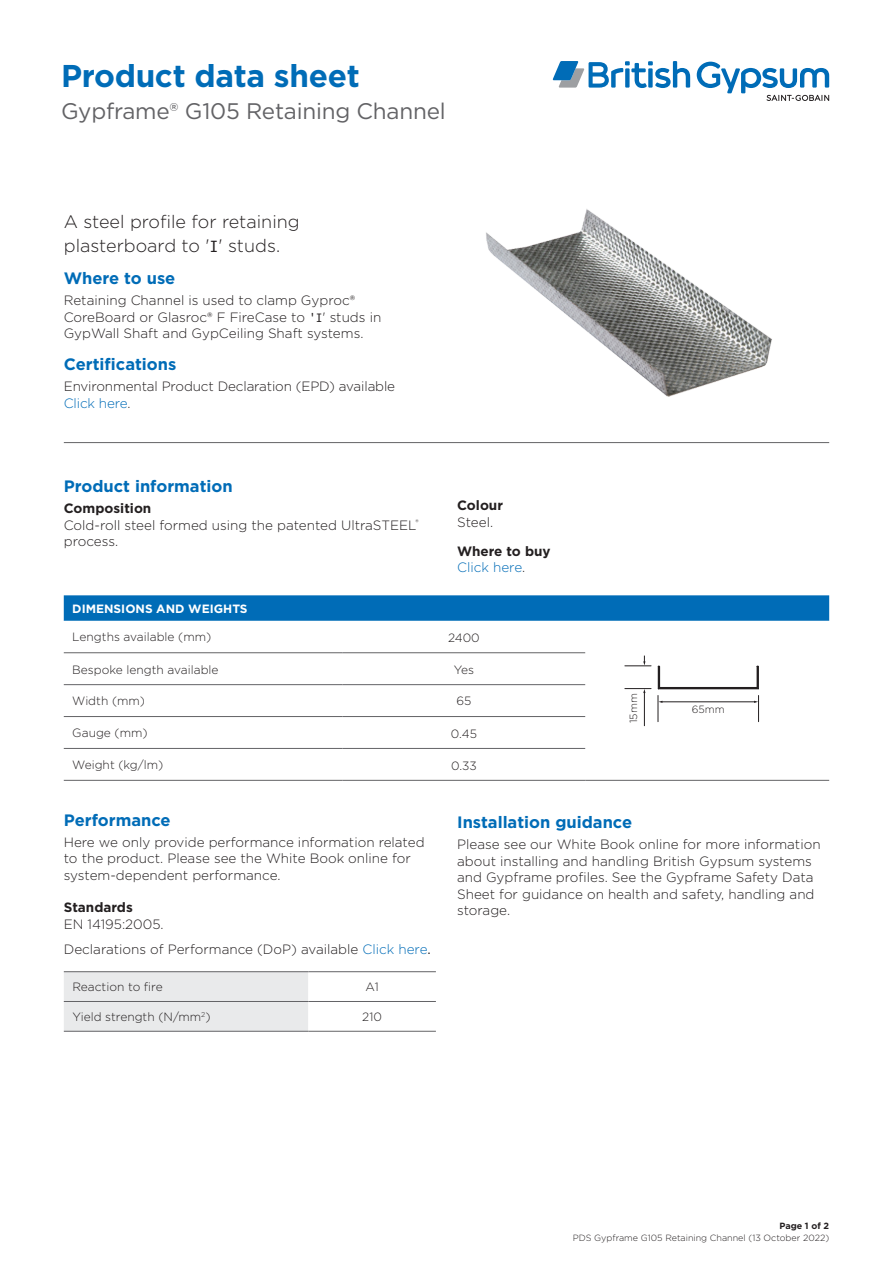
<style>
.page{position:relative;width:893px;height:1263px;background:#fff}
.page>*{position:absolute;margin:0;border:0;box-sizing:border-box;transform-origin:0 0}
.t1{font:700 31.5px "Gotham";letter-spacing:-.01em;color:#006cb7}
.t2{font:22.5px "Gotham";letter-spacing:-.01em;color:#636366}
.t3{font:300 18px/24px "Gotham";color:#231f20}
.t4{font:700 16.5px "Gotham";color:#006cb7}
.t5{font:300 13.5px/16.5px "Gotham";color:#231f20}
.t6{font:700 13.5px "Gotham";color:#231f20}
.t7{font:300 13.5px "Gotham";color:#006cb7}
.t8{font:300 12px "Gotham";color:#231f20}
.t9{font:700 12px "Gotham";color:#fff}
.t10{font:300 10.5px "Gotham";color:#231f20}
.t11{font:300 9px "Gotham";color:#231f20}
.t12{font:700 9px "Gotham";color:#231f20}
.s1{font-family:"Ubuntu Mono";font-weight:400}
.s2{font-weight:400}
.s3{color:#006cb7}
.s4{color:#231f20}
</style>
<div class="page">
<svg style="left:553px;top:61px;width:137px;height:27px"></svg>
<svg style="left:697px;top:62px;width:132px;height:39px"></svg>
<svg style="left:64px;top:595px;width:765px;height:26px;background:#056fb8"></svg>
<svg style="left:64px;top:652px;width:765px;height:128px"></svg>
<hr style="left:64px;top:652px;width:279px;height:1px;background:#636366">
<hr style="left:343px;top:652px;width:242px;height:1px;background:#636366">
<hr style="left:64px;top:684px;width:279px;height:1px;background:#636366">
<hr style="left:343px;top:684px;width:242px;height:1px;background:#636366">
<hr style="left:64px;top:716px;width:279px;height:1px;background:#636366">
<hr style="left:343px;top:716px;width:242px;height:1px;background:#636366">
<hr style="left:64px;top:748px;width:279px;height:1px;background:#636366">
<hr style="left:343px;top:748px;width:242px;height:1px;background:#636366">
<hr style="left:64px;top:780px;width:279px;height:1px;background:#636366">
<hr style="left:343px;top:780px;width:242px;height:1px;background:#636366">
<hr style="left:585px;top:780px;width:244px;height:1px;background:#636366">
<svg style="left:64px;top:972px;width:372px;height:59px"></svg>
<hr style="left:64px;top:971px;width:244px;height:1px;background:#636366">
<hr style="left:308px;top:971px;width:128px;height:1px;background:#636366">
<hr style="left:64px;top:1001px;width:244px;height:1px;background:#636366">
<hr style="left:308px;top:1001px;width:128px;height:1px;background:#636366">
<hr style="left:64px;top:1031px;width:244px;height:1px;background:#636366">
<hr style="left:308px;top:1031px;width:128px;height:1px;background:#636366">
<hr style="left:64px;top:442px;width:765px;height:1px;background:#636366">
<img style="left:486px;top:209px;width:286px;height:188px">
<svg style="left:657px;top:665px;width:103px;height:57px"></svg>
<hr style="left:644px;top:692px;width:1px;height:34px;background:#231f20">
<svg style="left:625px;top:688px;width:26px;height:5px"></svg>
<svg style="left:625px;top:656px;width:26px;height:10px"></svg>
<h1 class="t1" style="left:61px;top:55px;width:300px">Product data sheet</h1>
<h2 class="t2" style="left:61px;top:96px;width:386px">Gypframe® G105 Retaining Channel</h2>
<p class="t3" style="left:64px;top:209px;width:237px">A steel profile for retaining plasterboard to '<span class="s1">I</span>' studs.</p>
<p class="t4" style="left:64px;top:268px;width:113px">Where to use</p>
<p class="t5" style="left:64px;top:292px;width:319px">Retaining Channel is used to clamp Gyproc<span class="s2">®<br></span>CoreBoard or Glasroc<span class="s2">®</span> F FireCase to <span class="s1">'I</span>' studs in<br>GypWall Shaft and GypCeiling Shaft systems.</p>
<p class="t4" style="left:64px;top:354px;width:114px">Certifications</p>
<p class="t5" style="left:64px;top:378px;width:333px">Environmental Product Declaration (EPD) available<br><span class="s3">Click here</span>.</p>
<p class="t4" style="left:64px;top:475px;width:170px">Product information</p>
<p class="t6" style="left:64px;top:499px;width:89px">Composition</p>
<p class="t5" style="left:64px;top:516px;width:356px">Cold-roll steel formed using the patented UltraSTEEL<sup>® </sup>process.</p>
<p class="t6" style="left:457px;top:496px;width:47px">Colour</p>
<p class="t5" style="left:457px;top:513px;width:38px">Steel.</p>
<p class="t6" style="left:457px;top:542px;width:95px">Where to buy</p>
<p class="t7" style="left:457px;top:559px;width:70px">Click here<span class="s4">.</span></p>
<p class="t9" style="left:72px;top:601px;width:177px">DIMENSIONS AND WEIGHTS</p>
<p class="t8" style="left:72px;top:630px;width:141px">Lengths available (mm)</p>
<p class="t8" style="left:448px;top:630px;width:33px">2400</p>
<p class="t8" style="left:72px;top:662px;width:148px">Bespoke length available</p>
<p class="t8" style="left:454px;top:662px;width:22px">Yes</p>
<p class="t8" style="left:72px;top:693px;width:74px">Width (mm)</p>
<p class="t8" style="left:456px;top:693px;width:16px">65</p>
<p class="t8" style="left:72px;top:725px;width:77px">Gauge (mm)</p>
<p class="t8" style="left:451px;top:726px;width:28px">0.45</p>
<p class="t8" style="left:72px;top:757px;width:93px">Weight (kg/lm)</p>
<p class="t8" style="left:451px;top:758px;width:27px">0.33</p>
<p class="t10" style="left:627px;top:723px;width:31px;rotate:-90deg">15mm</p>
<p class="t10" style="left:692px;top:702px;width:35px">65mm</p>
<p class="t4" style="left:64px;top:809px;width:108px">Performance</p>
<p class="t5" style="left:64px;top:833px;width:362px">Here we only provide performance information related to the product. Please see the White Book online for system-dependent performance.</p>
<p class="t6" style="left:64px;top:898px;width:71px">Standards</p>
<p class="t5" style="left:64px;top:915px;width:101px">EN 14195:2005.</p>
<p class="t5" style="left:64px;top:940px;width:369px">Declarations of Performance (DoP) available <span class="s3">Click here</span><span class="s2">.</span></p>
<p class="t8" style="left:72px;top:979px;width:92px">Reaction to fire</p>
<p class="t8" style="left:365px;top:979px;width:15px">A1</p>
<p class="t8" style="left:72px;top:1009px;width:140px">Yield strength (N/mm<sup>2</sup>)</p>
<p class="t8" style="left:362px;top:1009px;width:21px">210</p>
<p class="t4" style="left:457px;top:811px;width:177px">Installation guidance</p>
<p class="t5" style="left:457px;top:836px;width:365px">Please see our White Book online for more information about installing and handling British Gypsum systems and Gypframe profiles. See the Gypframe Safety Data Sheet for guidance on health and safety, handling and storage.</p>
<p class="t12" style="left:779px;top:1219px;width:51px">Page 1 of 2</p>
<p class="t11" style="left:573px;top:1232px;width:258px">PDS Gypframe G105 Retaining Channel (13 October 2022)</p>
</div>
